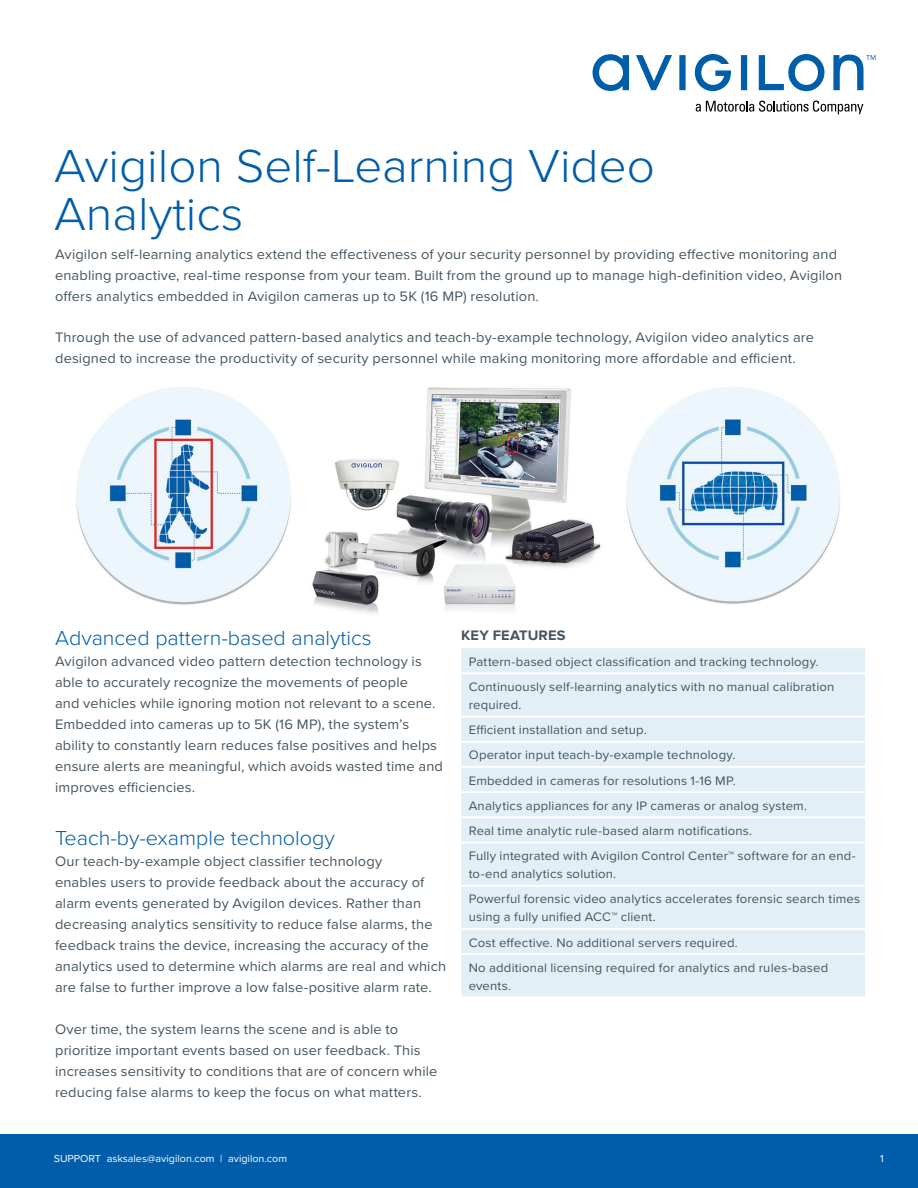
<style>
.page{position:relative;width:918px;height:1188px;background:#fff}
.page>*{position:absolute;margin:0;border:0;box-sizing:border-box;transform-origin:0 0}
.t1{font:300 48px/48px "Proxima Nova";color:#005daa}
.t2{font:300 21px "Proxima Nova";color:#005daa}
.t3{font:14.25px/21px "Proxima Nova";letter-spacing:.01em;color:#455560}
.t4{font:700 14.25px "Proxima Nova";letter-spacing:.015em;color:#455560}
.t5{font:12.75px/25.2px "Proxima Nova";letter-spacing:.015em;color:#455560}
.t6{font:10.5px "Proxima Nova";color:#fff}
</style>
<div class="page">
<div style="left:0;top:1134px;width:918px;height:54px;background:#005daa"></div>
<svg style="left:593px;top:54px;width:282px;height:37px"></svg>
<svg style="left:696px;top:101px;width:167px;height:13px"></svg>
<div style="left:461px;top:648px;width:404px;height:348px;background:#e2eff6"></div>
<hr style="left:461px;top:672px;width:404px;height:2px;background:#fff">
<hr style="left:461px;top:716px;width:404px;height:2px;background:#fff">
<hr style="left:461px;top:741px;width:404px;height:2px;background:#fff">
<hr style="left:461px;top:766px;width:404px;height:2px;background:#fff">
<hr style="left:461px;top:791px;width:404px;height:2px;background:#fff">
<hr style="left:461px;top:816px;width:404px;height:2px;background:#fff">
<hr style="left:461px;top:842px;width:404px;height:1px;background:#fff">
<hr style="left:461px;top:885px;width:404px;height:2px;background:#fff">
<hr style="left:461px;top:928px;width:404px;height:2px;background:#fff">
<hr style="left:461px;top:953px;width:404px;height:2px;background:#fff">
<img style="left:76px;top:387px;width:764px;height:227px">
<img style="left:443px;top:564px;width:74px;height:50px">
<h1 class="t1" style="left:54px;top:142px;width:602px">Avigilon Self-Learning Video<br>Analytics</h1>
<p class="t3" style="left:55px;top:244px;width:789px">Avigilon self-learning analytics extend the effectiveness of your security personnel by providing effective monitoring and enabling proactive, real-time response from your team. Built from the ground up to manage high-definition video, Avigilon offers analytics embedded in Avigilon cameras up to 5K (16 MP) resolution.</p>
<p class="t3" style="left:55px;top:327px;width:760px">Through the use of advanced pattern-based analytics and teach-by-example technology, Avigilon video analytics are designed to increase the productivity of security personnel while making monitoring more affordable and efficient.</p>
<h2 class="t2" style="left:55px;top:626px;width:318px">Advanced pattern-based analytics</h2>
<p class="t3" style="left:55px;top:651px;width:389px">Avigilon advanced video pattern detection technology is able to accurately recognize the movements of people<br>and vehicles while ignoring motion not relevant to a scene.<br>Embedded into cameras up to 5K (16 MP), the system’s ability to constantly learn reduces false positives and helps ensure alerts are meaningful, which avoids wasted time and improves efficiencies.</p>
<h2 class="t2" style="left:55px;top:826px;width:281px">Teach-by-example technology</h2>
<p class="t3" style="left:55px;top:851px;width:393px">Our teach-by-example object classifier technology<br>enables users to provide feedback about the accuracy of alarm events generated by Avigilon devices. Rather than decreasing analytics sensitivity to reduce false alarms, the feedback trains the device, increasing the accuracy of the analytics used to determine which alarms are real and which are false to further improve a low false-positive alarm rate.</p>
<p class="t3" style="left:55px;top:1019px;width:384px">Over time, the system learns the scene and is able to prioritize important events based on user feedback. This increases sensitivity to conditions that are of concern while reducing false alarms to keep the focus on what matters.</p>
<p class="t4" style="left:461px;top:627px;width:106px">KEY FEATURES</p>
<p class="t5" style="left:469px;top:649px;width:367px">Pattern-based object classification and tracking technology.<br>Continuously self-learning analytics with no manual calibration</p>
<p class="t5" style="left:469px;top:692px;width:389px">required.<br>Efficient installation and setup.<br>Operator input teach-by-example technology.<br>Embedded in cameras for resolutions 1-16 MP.<br>Analytics appliances for any IP cameras or analog system.<br>Real time analytic rule-based alarm notifications.<br>Fully integrated with Avigilon Control Center™ software for an end-</p>
<p class="t5" style="left:469px;top:862px;width:393px">to-end analytics solution.<br>Powerful forensic video analytics accelerates forensic search times</p>
<p class="t5" style="left:469px;top:905px;width:361px">using a fully unified ACC™ client.<br>Cost effective. No additional servers required.<br>No additional licensing required for analytics and rules-based</p>
<p class="t5" style="left:469px;top:973px;width:44px">events.</p>
<p class="t6" style="left:54px;top:1152px;width:235px">SUPPORT asksales@avigilon.com | avigilon.com</p>
<p class="t6" style="left:880px;top:1152px;width:5px">1</p>
</div>
